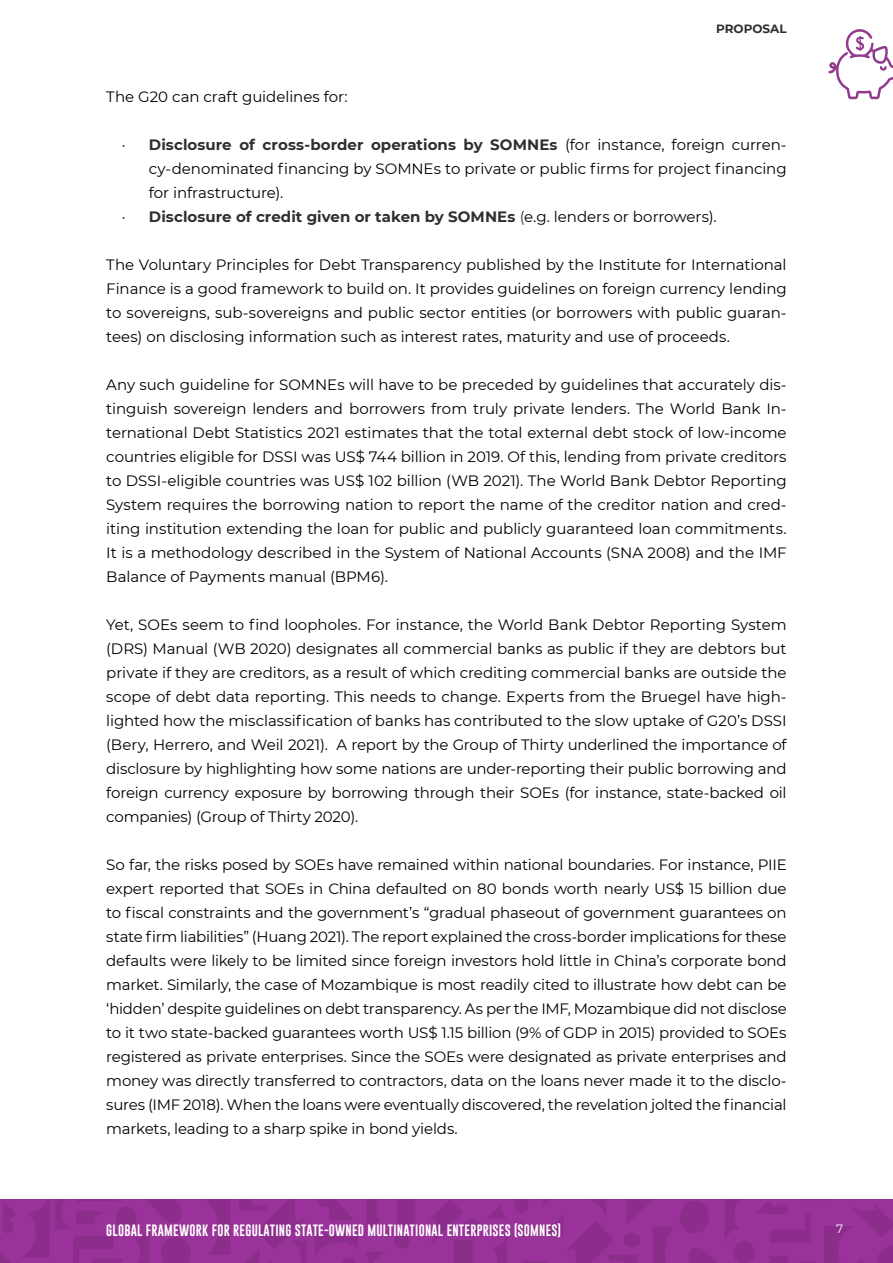
<style>
.page{position:relative;width:893px;height:1263px;background:#fff}
.page>*{position:absolute;margin:0;border:0;box-sizing:border-box;transform-origin:0 0}
.t1{font:15px/24px "Montserrat";letter-spacing:-.01em;color:#000;text-align:justify}
.t2{font:700 15px "Montserrat";letter-spacing:.005em;color:#2f302e}
.t3{font:12px "Gobold";letter-spacing:.02em;color:#fff}
.t4{font:700 12px "Montserrat";color:#2f302e}
.t5{font:12px "Montserrat";color:#fff}
.s1{font-weight:400;color:#000}
.s2{font-weight:400}
</style>
<div class="page">
<div style="left:0;top:1199px;width:893px;height:64px;background:#939"></div>
<svg style="left:514px;top:1199px;width:379px;height:64px"></svg>
<svg style="left:430px;top:1200px;width:77px;height:63px"></svg>
<svg style="left:0;top:1199px;width:415px;height:64px"></svg>
<svg style="left:828px;top:29px;width:65px;height:70px"></svg>
<p class="t4" style="left:716px;top:23px;width:72px">PROPOSAL</p>
<p class="t1" style="left:106px;top:85px;width:243px">The G20 can craft guidelines for:</p>
<p class="t2" style="left:122px;top:138px;width:666px"><span class="s1">·</span> Disclosure of cross-border operations by SOMNEs <span class="s1">(for instance, foreign curren-</span></p>
<p class="t1" style="left:149px;top:156px;width:639px">cy-denominated financing by SOMNEs to private or public firms for project financing</p>
<p class="t1" style="left:149px;top:181px;width:136px">for infrastructure).</p>
<p class="t2" style="left:122px;top:210px;width:596px"><span class="s1">·</span> Disclosure of credit given or taken by SOMNEs <span class="s2">(</span><span class="s1">e.g. lenders or borrowers).</span></p>
<p class="t1" style="left:106px;top:252px;width:682px">The Voluntary Principles for Debt Transparency published by the Institute for International Finance is a good framework to build on. It provides guidelines on foreign currency lending to sovereigns, sub-sovereigns and public sector entities (or borrowers with public guaran&shy;tees) on disclosing information such as interest rates, maturity and use of proceeds.</p>
<p class="t1" style="left:106px;top:372px;width:682px">Any such guideline for SOMNEs will have to be preceded by guidelines that accurately dis&shy;tinguish sovereign lenders and borrowers from truly private lenders. The World Bank In&shy;ternational Debt Statistics 2021 estimates that the total external debt stock of low-income countries eligible for DSSI was US$ 744 billion in 2019. Of this, lending from private creditors to DSSI-eligible countries was US$ 102 billion (WB 2021). The World Bank Debtor Reporting System requires the borrowing nation to report the name of the creditor nation and cred&shy;iting institution extending the loan for public and publicly guaranteed loan commitments.<br>It is a methodology described in the System of National Accounts (SNA 2008) and the IMF Balance of Payments manual (BPM6).</p>
<p class="t1" style="left:106px;top:612px;width:682px">Yet, SOEs seem to find loopholes. For instance, the World Bank Debtor Reporting System (DRS) Manual (WB 2020) designates all commercial banks as public if they are debtors but private if they are creditors, as a result of which crediting commercial banks are outside the scope of debt data reporting. This needs to change. Experts from the Bruegel have high&shy;lighted how the misclassification of banks has contributed to the slow uptake of G20’s DSSI (Bery, Herrero, and Weil 2021). A report by the Group of Thirty underlined the importance of disclosure by highlighting how some nations are under-reporting their public borrowing and foreign currency exposure by borrowing through their SOEs (for instance, state-backed oil companies) (Group of Thirty 2020).</p>
<p class="t1" style="left:106px;top:853px;width:682px">So far, the risks posed by SOEs have remained within national boundaries. For instance, PIIE expert reported that SOEs in China defaulted on 80 bonds worth nearly US$ 15 billion due to fiscal constraints and the government’s “gradual phaseout of government guarantees on state firm liabilities” (Huang 2021). The report explained the cross-border implications for these defaults were likely to be limited since foreign investors hold little in China’s corporate bond market. Similarly, the case of Mozambique is most readily cited to illustrate how debt can be ‘hidden’ despite guidelines on debt transparency. As per the IMF, Mozambique did not disclose to it two state-backed guarantees worth US$ 1.15 billion (9% of GDP in 2015) provided to SOEs registered as private enterprises. Since the SOEs were designated as private enterprises and money was directly transferred to contractors, data on the loans never made it to the disclo&shy;sures (IMF 2018). When the loans were eventually discovered, the revelation jolted the financial markets, leading to a sharp spike in bond yields.</p>
<p class="t3" style="left:106px;top:1223px;width:456px">GLOBAL FRAMEWORK FOR REGULATING STATE-OWNED MULTINATIONAL ENTERPRISES (SOMNES)</p>
<p class="t5" style="left:836px;top:1223px;width:9px">7</p>
</div>
